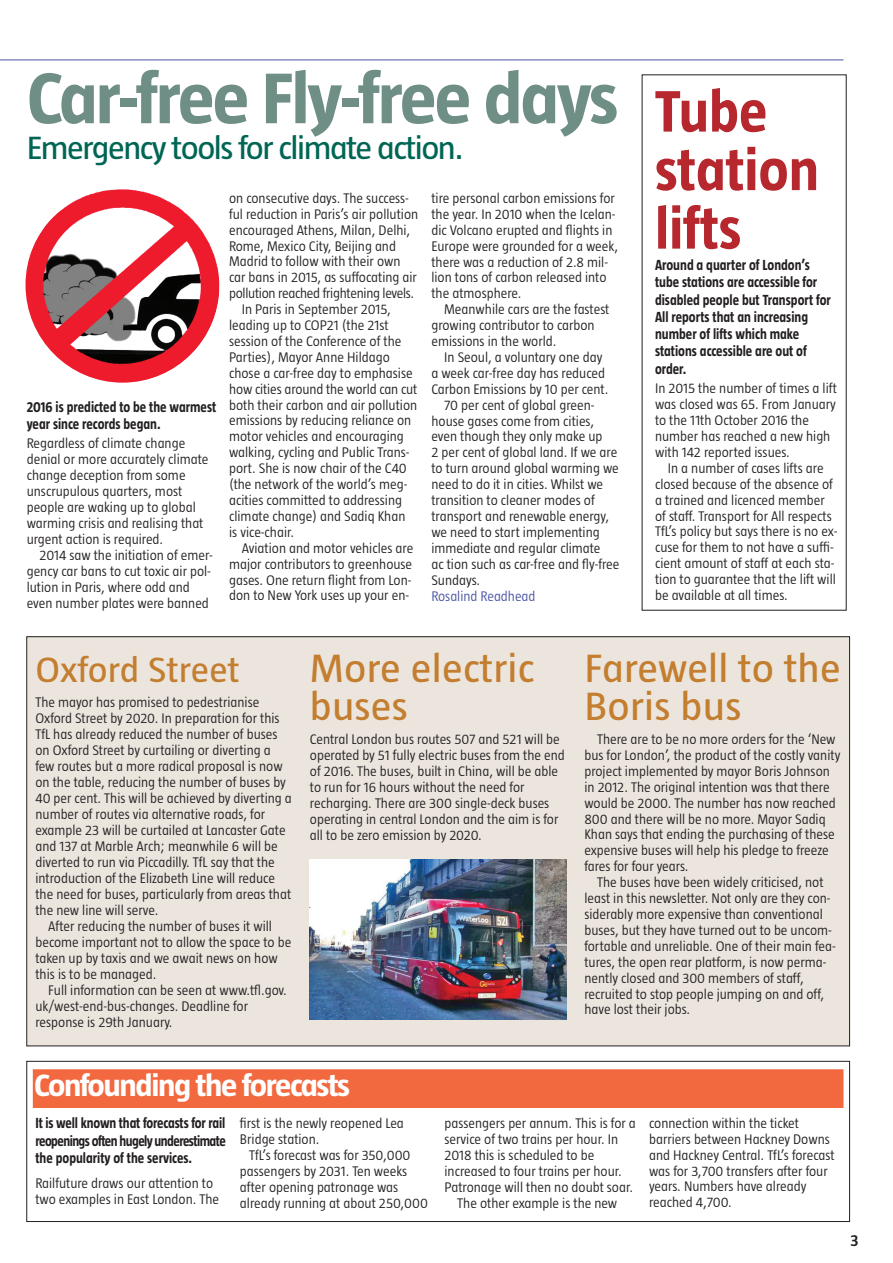
<style>
.page{position:relative;width:893px;height:1263px;background:#fff}
.page>*{position:absolute;margin:0;border:0;box-sizing:border-box;transform-origin:0 0}
.t1{font:700 73.5px "Taz";letter-spacing:-.03em;color:#6e8e86;scale:1.06 1}
.t2{font:700 60px/58.5px "Taz";color:#b6282e}
.t3{font:40.5px/37.5px "Taz";letter-spacing:.005em;color:#c37e2f;scale:1.1 1}
.t4{font:36px "Taz";letter-spacing:.005em;color:#c37e2f;scale:1.1 1}
.t5{font:33px "Taz";letter-spacing:-.04em;color:#006654;scale:1.09 1}
.t6{font:700 31.5px "Taz";letter-spacing:-.04em;color:#fff;scale:1.09 1}
.t7{font:600 16.5px "Taz";color:#231f20}
.t8{font:700 15px/17.2px "Taz";color:#231f20;scale:.9 1}
.t9{font:300 14.25px/15.9px "Taz";color:#231f20}
.t10{font:300 14.25px "Taz";letter-spacing:-.02em;color:#231f20}
.t11{font:300 14.25px "Taz";color:#4954a3}
</style>
<div class="page">
<hr style="left:0;top:60px;width:843px;height:1px;background:#4954a3">
<div style="left:27px;top:637px;width:823px;height:409px;background:#ebe5de"></div>
<img style="left:26px;top:189px;width:194px;height:194px">
<img style="left:310px;top:859px;width:256px;height:160px">
<div style="left:27px;top:1061px;width:823px;height:161px;border:1px solid #231f20"></div>
<div style="left:34px;top:1070px;width:809px;height:37px;background:#f26940"></div>
<div style="left:33px;top:1069px;width:810px;height:39px;border:2px solid #f26940"></div>
<h1 class="t1" style="left:27px;top:60px;width:560px">Car-free Fly-free days</h1>
<h3 class="t5" style="left:27px;top:131px;width:403px">Emergency tools for climate action.</h3>
<p class="t8" style="left:27px;top:398px;width:212px">2016 is predicted to be the warmest year since records began.</p>
<p class="t9" style="left:27px;top:435px;width:183px">Regardless of climate change denial or more accurately climate change deception from some unscrupulous quarters, most people are waking up to global warming crisis and realising that urgent action is required.</p>
<p class="t9" style="left:27px;top:547px;width:188px;text-indent:13px">2014 saw the initiation of emer&shy;gency car bans to cut toxic air pol&shy;lution in Paris, where odd and even number plates were banned</p>
<p class="t9" style="left:229px;top:190px;width:181px">on consecutive days. The success-</p>
<p class="t9" style="left:229px;top:206px;width:191px">ful reduction in Paris’s air pollution</p>
<p class="t9" style="left:229px;top:222px;width:183px">encouraged Athens, Milan, Delhi,</p>
<p class="t9" style="left:229px;top:238px;width:168px">Rome, Mexico City, Beijing and</p>
<p class="t9" style="left:229px;top:254px;width:173px">Madrid to follow with their own</p>
<p class="t9" style="left:229px;top:270px;width:189px">car bans in 2015, as suffocating air</p>
<p class="t10" style="left:229px;top:286px;width:187px">pollution reached frightening levels.</p>
<p class="t9" style="left:242px;top:301px;width:151px">In Paris in September 2015,</p>
<p class="t9" style="left:229px;top:317px;width:161px">leading up to COP21 (the 21st</p>
<p class="t9" style="left:229px;top:333px;width:174px">session of the Conference of the</p>
<p class="t9" style="left:229px;top:349px;width:162px">Parties), Mayor Anne Hildago</p>
<p class="t9" style="left:229px;top:365px;width:185px">chose a car-free day to emphasise</p>
<p class="t9" style="left:229px;top:381px;width:190px">how cities around the world can cut</p>
<p class="t9" style="left:229px;top:397px;width:190px">both their carbon and air pollution</p>
<p class="t9" style="left:229px;top:413px;width:184px">emissions by reducing reliance on</p>
<p class="t9" style="left:229px;top:429px;width:176px">motor vehicles and encouraging</p>
<p class="t9" style="left:229px;top:445px;width:182px">walking, cycling and Public Trans-</p>
<p class="t9" style="left:229px;top:461px;width:179px">port. She is now chair of the C40</p>
<p class="t9" style="left:229px;top:476px;width:180px">(the network of the world’s meg-</p>
<p class="t9" style="left:229px;top:492px;width:175px">acities committed to addressing</p>
<p class="t9" style="left:229px;top:508px;width:178px">climate change) and Sadiq Khan</p>
<p class="t9" style="left:229px;top:524px;width:67px">is vice-chair.</p>
<p class="t9" style="left:242px;top:540px;width:173px">Aviation and motor vehicles are</p>
<p class="t9" style="left:229px;top:556px;width:185px">major contributors to greenhouse</p>
<p class="t9" style="left:229px;top:572px;width:184px">gases. One return flight from Lon-</p>
<p class="t9" style="left:229px;top:588px;width:182px">don to New York uses up your en-</p>
<p class="t9" style="left:431px;top:190px;width:188px">tire personal carbon emissions for the year. In 2010 when the Icelan&shy;dic Volcano erupted and flights in<br>Europe were grounded for a week, there was a reduction of 2.8 mil&shy;lion tons of carbon released into the atmosphere.</p>
<p class="t9" style="left:431px;top:302px;width:180px;text-indent:13px">Meanwhile cars are the fastest growing contributor to carbon emissions in the world.</p>
<p class="t9" style="left:444px;top:349px;width:160px">In Seoul, a voluntary one day</p>
<p class="t9" style="left:431px;top:365px;width:175px">a week car-free day has reduced</p>
<p class="t9" style="left:431px;top:381px;width:178px">Carbon Emissions by 10 per cent.</p>
<p class="t9" style="left:444px;top:397px;width:152px">70 per cent of global green-</p>
<p class="t9" style="left:431px;top:413px;width:164px">house gases come from cities,</p>
<p class="t9" style="left:431px;top:429px;width:172px">even though they only make up</p>
<p class="t9" style="left:431px;top:445px;width:187px">2 per cent of global land. If we are</p>
<p class="t9" style="left:431px;top:461px;width:189px">to turn around global warming we</p>
<p class="t9" style="left:431px;top:476px;width:173px">need to do it in cities. Whilst we</p>
<p class="t9" style="left:431px;top:492px;width:165px">transition to cleaner modes of</p>
<p class="t9" style="left:431px;top:508px;width:179px">transport and renewable energy,</p>
<p class="t9" style="left:431px;top:524px;width:170px">we need to start implementing</p>
<p class="t9" style="left:431px;top:540px;width:171px">immediate and regular climate</p>
<p class="t9" style="left:431px;top:556px;width:190px">ac tion such as car-free and fly-free</p>
<p class="t9" style="left:431px;top:572px;width:50px">Sundays.</p>
<p class="t11" style="left:431px;top:588px;width:106px">Rosalind Readhead</p>
<h2 class="t2" style="left:655px;top:83px;width:166px">Tube station lifts</h2>
<p class="t8" style="left:655px;top:257px;width:197px">Around a quarter of London’s tube stations are accessible for disabled people but Transport for<br>All reports that an increasing number of lifts which make stations accessible are out of order.</p>
<p class="t9" style="left:655px;top:380px;width:183px">In 2015 the number of times a lift was closed was 65. From January to the 11th October 2016 the number has reached a new high with 142 reported issues.</p>
<p class="t9" style="left:655px;top:460px;width:184px;text-indent:13px">In a number of cases lifts are closed because of the absence of a trained and licenced member of staff. Transport for All respects<br>TfL’s policy but says there is no ex&shy;cuse for them to not have a suffi&shy;cient amount of staff at each sta&shy;tion to guarantee that the lift will be available at all times.</p>
<h3 class="t4" style="left:35px;top:651px;width:187px">Oxford Street</h3>
<p class="t9" style="left:35px;top:694px;width:258px">The mayor has promised to pedestrianise Oxford Street by 2020. In preparation for this TfL has already reduced the number of buses on Oxford Street by curtailing or diverting a few routes but a more radical proposal is now on the table, reducing the number of buses by 40 per cent. This will be achieved by diverting a number of routes via alternative roads, for example 23 will be curtailed at Lancaster Gate and 137 at Marble Arch; meanwhile 6 will be diverted to run via Piccadilly. TfL say that the introduction of the Elizabeth Line will reduce the need for buses, particularly from areas that the new line will serve.</p>
<p class="t9" style="left:35px;top:918px;width:257px;text-indent:13px">After reducing the number of buses it will become important not to allow the space to be taken up by taxis and we await news on how this is to be managed.</p>
<p class="t9" style="left:35px;top:982px;width:253px;text-indent:13px">Full information can be seen at www.tfl.gov. uk/west-end-bus-changes. Deadline for response is 29th January.</p>
<h3 class="t3" style="left:310px;top:650px;width:206px">More electric buses</h3>
<p class="t9" style="left:310px;top:731px;width:256px">Central London bus routes 507 and 521 will be operated by 51 fully electric buses from the end of 2016. The buses, built in China, will be able to run for 16 hours without the need for recharging. There are 300 single-deck buses operating in central London and the aim is for all to be zero emission by 2020.</p>
<h3 class="t3" style="left:584px;top:650px;width:235px">Farewell to the<br>Boris bus</h3>
<p class="t9" style="left:584px;top:731px;width:257px;text-indent:13px">There are to be no more orders for the ‘New bus for London’, the product of the costly vanity project implemented by mayor Boris Johnson in 2012. The original intention was that there would be 2000. The number has now reached 800 and there will be no more. Mayor Sadiq Khan says that ending the purchasing of these expensive buses will help his pledge to freeze fares for four years.</p>
<p class="t9" style="left:584px;top:874px;width:253px;text-indent:13px">The buses have been widely criticised, not least in this newsletter. Not only are they con&shy;siderably more expensive than conventional buses, but they have turned out to be uncom&shy;fortable and unreliable. One of their main fea&shy;tures, the open rear platform, is now perma&shy;nently closed and 300 members of staff, recruited to stop people jumping on and off, have lost their jobs.</p>
<h3 class="t6" style="left:34px;top:1069px;width:291px">Confounding the forecasts</h3>
<p class="t8" style="left:35px;top:1115px;width:213px;text-align:justify">It is well known that forecasts for rail reopenings often hugely underestimate the popularity of the services.</p>
<p class="t9" style="left:35px;top:1175px;width:185px">Railfuture draws our attention to two examples in East London. The</p>
<p class="t9" style="left:240px;top:1115px;width:165px">first is the newly reopened Lea<br>Bridge station.</p>
<p class="t9" style="left:240px;top:1147px;width:189px;text-indent:9px">TfL’s forecast was for 350,000 passengers by 2031. Ten weeks after opening patronage was already running at about 250,000</p>
<p class="t9" style="left:445px;top:1115px;width:193px">passengers per annum. This is for a</p>
<p class="t9" style="left:445px;top:1131px;width:175px">service of two trains per hour. In</p>
<p class="t9" style="left:445px;top:1147px;width:151px">2018 this is scheduled to be</p>
<p class="t9" style="left:445px;top:1163px;width:179px">increased to four trains per hour.</p>
<p class="t9" style="left:445px;top:1179px;width:190px">Patronage will then no doubt soar.</p>
<p class="t9" style="left:457px;top:1195px;width:161px">The other example is the new</p>
<p class="t9" style="left:649px;top:1115px;width:187px">connection within the ticket barriers between Hackney Downs and Hackney Central. TfL’s forecast was for 3,700 transfers after four years. Numbers have already reached 4,700.</p>
<p class="t7" style="left:850px;top:1232px;width:10px">3</p>
</div>
